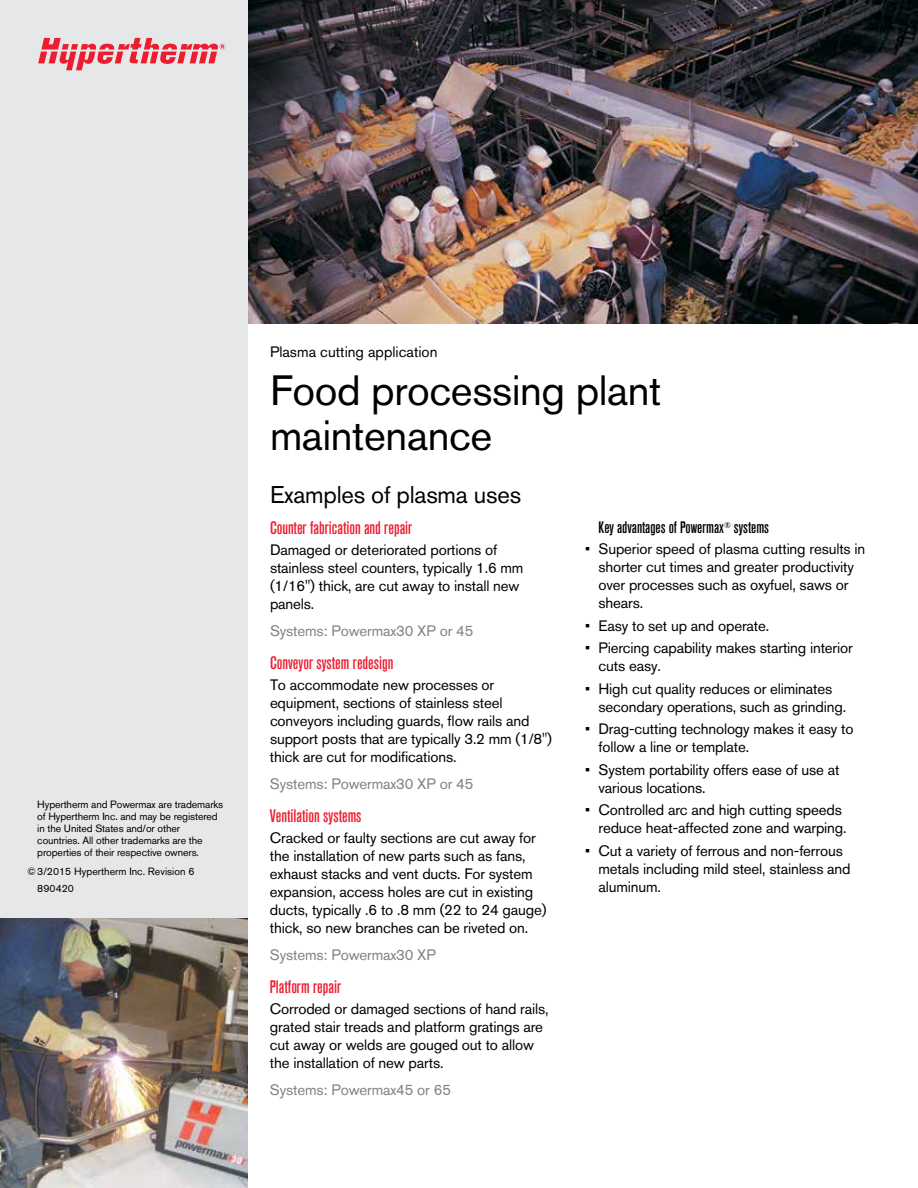
<style>
.page{position:relative;width:918px;height:1188px;background:#fff}
.page>*{position:absolute;margin:0;border:0;box-sizing:border-box;transform-origin:0 0}
.t1{font:42px/45px "Akzidenz Grotesk Pro";letter-spacing:-.01em;color:#000}
.t2{font:24px "Akzidenz Grotesk Pro";letter-spacing:-.01em;color:#000}
.t3{font:500 condensed 18px "Akzidenz Grotesk Pro";color:#ed1c2e}
.t4{font:500 condensed 16.5px "Akzidenz Grotesk Pro";color:#000}
.t5{font:15px/18px "Akzidenz Grotesk Pro";letter-spacing:-.01em;color:#000}
.t6{font:15px "Akzidenz Grotesk Pro";letter-spacing:-.01em;color:#808285}
.t7{font:10.5px/12px "Akzidenz Grotesk Pro";letter-spacing:-.01em;color:#000}
</style>
<div class="page">
<img style="left:248px;top:0;width:670px;height:324px">
<div style="left:0;top:0;width:248px;height:1188px;background:#e6e7e8"></div>
<svg style="left:38px;top:38px;width:187px;height:32px"></svg>
<img style="left:0;top:918px;width:248px;height:270px">
<p class="t7" style="left:37px;top:799px;width:188px">Hypertherm and Powermax are trademarks of Hypertherm Inc. and may be registered in the United States and/or other countries. All other trademarks are the properties of their respective owners.</p>
<p class="t7" style="left:37px;top:863px;width:159px;line-height:16.8px;text-indent:-10px">© 3/2015 Hypertherm Inc. Revision 6<br>890420</p>
<p class="t5" style="left:270px;top:343px;width:169px">Plasma cutting application</p>
<h1 class="t1" style="left:270px;top:368px;width:393px">Food processing plant maintenance</h1>
<h2 class="t2" style="left:270px;top:479px;width:253px">Examples of plasma uses</h2>
<p class="t3" style="left:270px;top:516px;width:144px">Counter fabrication and repair</p>
<p class="t5" style="left:270px;top:541px;width:255px">Damaged or deteriorated portions of stainless steel counters, typically 1.6 mm (1/16") thick, are cut away to install new panels.</p>
<p class="t6" style="left:270px;top:621px;width:205px">Systems: Powermax30 XP or 45</p>
<p class="t3" style="left:270px;top:651px;width:125px">Conveyor system redesign</p>
<p class="t5" style="left:270px;top:676px;width:284px">To accommodate new processes or equipment, sections of stainless steel conveyors including guards, flow rails and support posts that are typically 3.2 mm (1/8") thick are cut for modifications.</p>
<p class="t6" style="left:270px;top:774px;width:205px">Systems: Powermax30 XP or 45</p>
<p class="t3" style="left:270px;top:804px;width:93px">Ventilation systems</p>
<p class="t5" style="left:270px;top:829px;width:278px">Cracked or faulty sections are cut away for the installation of new parts such as fans, exhaust stacks and vent ducts. For system expansion, access holes are cut in existing ducts, typically .6 to .8 mm (22 to 24 gauge) thick, so new branches can be riveted on.</p>
<p class="t6" style="left:270px;top:945px;width:167px">Systems: Powermax30 XP</p>
<p class="t3" style="left:270px;top:975px;width:73px">Platform repair</p>
<p class="t5" style="left:270px;top:1000px;width:280px">Corroded or damaged sections of hand rails, grated stair treads and platform gratings are cut away or welds are gouged out to allow the installation of new parts.</p>
<p class="t6" style="left:270px;top:1080px;width:183px">Systems: Powermax45 or 65</p>
<p class="t4" style="left:598px;top:517px;width:172px">Key advantages of Powermax<sup>®</sup> systems</p>
<p class="t5" style="left:598px;top:540px;width:268px;text-indent:-14px">• Superior speed of plasma cutting results in shorter cut times and greater productivity over processes such as oxyfuel, saws or shears.</p>
<p class="t5" style="left:585px;top:616px;width:186px">• Easy to set up and operate.</p>
<p class="t5" style="left:598px;top:639px;width:256px;text-indent:-14px">• Piercing capability makes starting interior cuts easy.</p>
<p class="t5" style="left:598px;top:679px;width:249px;text-indent:-14px">• High cut quality reduces or eliminates secondary operations, such as grinding.</p>
<p class="t5" style="left:598px;top:720px;width:257px;text-indent:-14px">• Drag-cutting technology makes it easy to follow a line or template.</p>
<p class="t5" style="left:598px;top:760px;width:243px;text-indent:-14px">• System portability offers ease of use at various locations.</p>
<p class="t5" style="left:598px;top:801px;width:250px;text-indent:-14px">• Controlled arc and high cutting speeds reduce heat-affected zone and warping.</p>
<p class="t5" style="left:598px;top:841px;width:254px;text-indent:-14px">• Cut a variety of ferrous and non-ferrous metals including mild steel, stainless and aluminum.</p>
</div>
